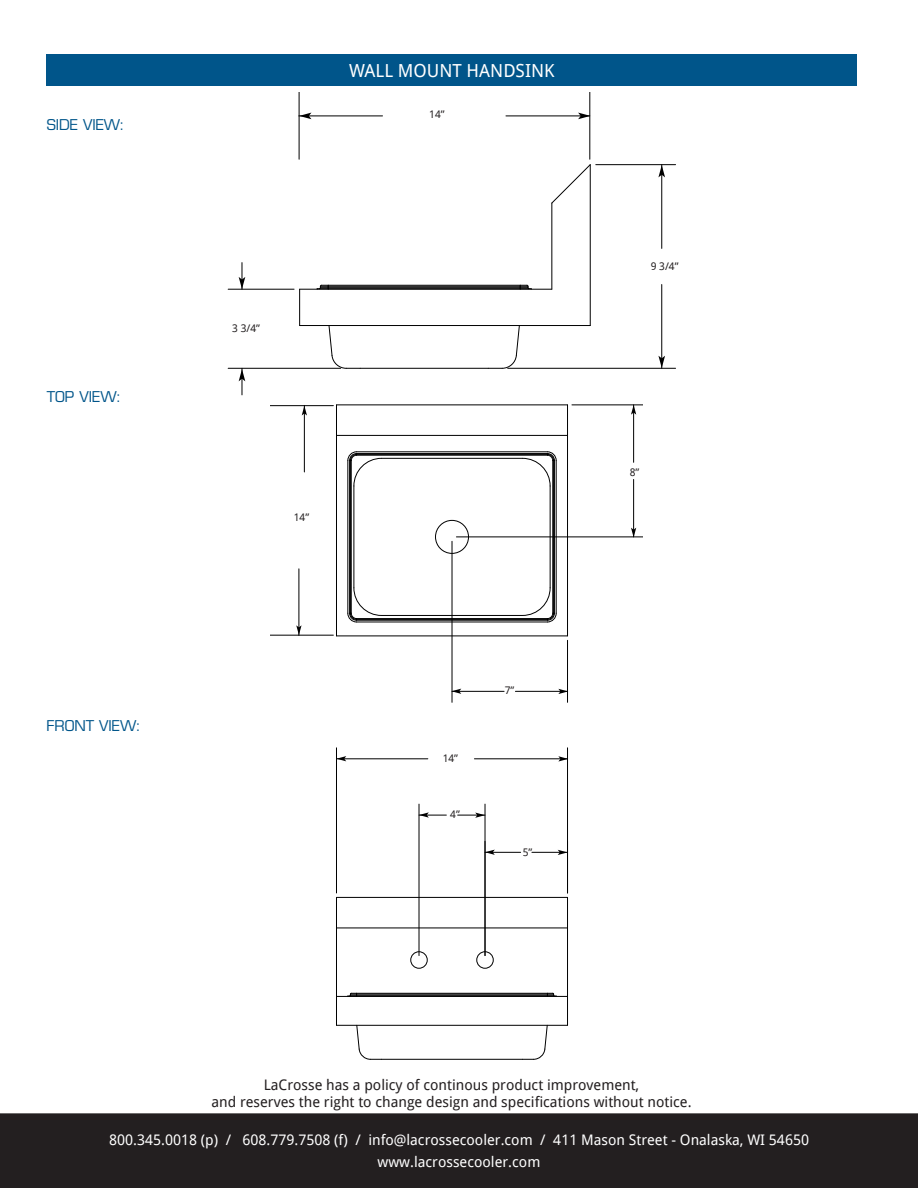
<style>
.page{position:relative;width:918px;height:1188px;background:#fff}
.page>*{position:absolute;margin:0;border:0;box-sizing:border-box;transform-origin:0 0}
.t1{font:18px "Droid Sans";color:#fff}
.t2{font:14.55px "Droid Sans";color:#231f20}
.t3{font:14.55px "Droid Sans";color:#fff}
.t4{font:14.55px "Eurostile";color:#00558a}
.t5{font:10.5px "Droid Sans";color:#231f20}
</style>
<div class="page">
<div style="left:0;top:1114px;width:918px;height:74px;background:#231f20"></div>
<div style="left:0;top:1113px;width:918px;height:75px;border:1px solid #231f20"></div>
<div style="left:46px;top:54px;width:811px;height:31px;background:#00558a"></div>
<hr style="left:508px;top:368px;width:168px;height:1px;background:#000">
<hr style="left:596px;top:164px;width:80px;height:1px;background:#000">
<hr style="left:589px;top:93px;width:1px;height:66px;background:#000">
<hr style="left:299px;top:93px;width:1px;height:66px;background:#000">
<hr style="left:661px;top:285px;width:1px;height:83px;background:#000">
<hr style="left:661px;top:165px;width:1px;height:83px;background:#000">
<hr style="left:299px;top:116px;width:84px;height:1px;background:#000">
<hr style="left:506px;top:116px;width:84px;height:1px;background:#000">
<hr style="left:228px;top:289px;width:66px;height:1px;background:#000">
<hr style="left:228px;top:368px;width:113px;height:1px;background:#000">
<hr style="left:328px;top:288px;width:192px;height:1px;background:#000">
<hr style="left:328px;top:287px;width:192px;height:1px;background:#000">
<svg style="left:520px;top:285px;width:12px;height:4px"></svg>
<hr style="left:328px;top:285px;width:192px;height:1px;background:#000">
<hr style="left:328px;top:286px;width:192px;height:1px;background:#000">
<svg style="left:317px;top:285px;width:11px;height:4px"></svg>
<svg style="left:488px;top:326px;width:32px;height:43px"></svg>
<hr style="left:360px;top:368px;width:128px;height:1px;background:#000">
<svg style="left:328px;top:326px;width:32px;height:43px"></svg>
<hr style="left:552px;top:203px;width:1px;height:86px;background:#000">
<svg style="left:551px;top:164px;width:40px;height:40px"></svg>
<hr style="left:300px;top:325px;width:290px;height:1px;background:#000">
<hr style="left:299px;top:289px;width:1px;height:37px;background:#000">
<hr style="left:300px;top:289px;width:252px;height:1px;background:#000">
<hr style="left:590px;top:165px;width:1px;height:161px;background:#000">
<svg style="left:658px;top:165px;width:7px;height:12px"></svg>
<svg style="left:299px;top:113px;width:12px;height:6px"></svg>
<svg style="left:578px;top:113px;width:12px;height:6px"></svg>
<svg style="left:658px;top:356px;width:7px;height:12px"></svg>
<svg style="left:239px;top:368px;width:6px;height:27px"></svg>
<svg style="left:239px;top:263px;width:6px;height:26px"></svg>
<hr style="left:532px;top:852px;width:36px;height:1px;background:#000">
<hr style="left:485px;top:852px;width:36px;height:1px;background:#000">
<hr style="left:485px;top:804px;width:1px;height:152px;background:#000">
<hr style="left:419px;top:804px;width:1px;height:152px;background:#000">
<hr style="left:567px;top:748px;width:1px;height:145px;background:#000">
<hr style="left:336px;top:748px;width:1px;height:145px;background:#000">
<hr style="left:474px;top:759px;width:94px;height:1px;background:#000">
<hr style="left:336px;top:759px;width:92px;height:1px;background:#000">
<hr style="left:572px;top:405px;width:70px;height:1px;background:#000">
<hr style="left:456px;top:537px;width:186px;height:1px;background:#000">
<hr style="left:633px;top:405px;width:1px;height:57px;background:#000">
<hr style="left:633px;top:479px;width:1px;height:58px;background:#000">
<hr style="left:567px;top:640px;width:1px;height:62px;background:#000">
<hr style="left:452px;top:541px;width:1px;height:161px;background:#000">
<hr style="left:515px;top:691px;width:53px;height:1px;background:#000">
<hr style="left:452px;top:691px;width:52px;height:1px;background:#000">
<hr style="left:270px;top:405px;width:63px;height:1px;background:#000">
<hr style="left:304px;top:405px;width:1px;height:67px;background:#000">
<hr style="left:270px;top:635px;width:63px;height:1px;background:#000">
<hr style="left:299px;top:569px;width:1px;height:66px;background:#000">
<hr style="left:357px;top:995px;width:190px;height:1px;background:#000">
<hr style="left:357px;top:994px;width:190px;height:1px;background:#000">
<svg style="left:348px;top:993px;width:9px;height:3px"></svg>
<hr style="left:357px;top:993px;width:190px;height:1px;background:#000">
<svg style="left:547px;top:993px;width:10px;height:3px"></svg>
<svg style="left:356px;top:1026px;width:26px;height:34px"></svg>
<hr style="left:382px;top:1059px;width:140px;height:1px;background:#000">
<svg style="left:522px;top:1026px;width:26px;height:34px"></svg>
<svg style="left:567px;top:997px;width:1px;height:28px"></svg>
<hr style="left:336px;top:1025px;width:232px;height:1px;background:#000">
<svg style="left:336px;top:997px;width:1px;height:28px"></svg>
<hr style="left:336px;top:996px;width:232px;height:1px;background:#000">
<hr style="left:336px;top:928px;width:232px;height:1px;background:#000">
<div style="left:411px;top:952px;width:16px;height:16px;border:1px solid #000;border-radius:50%"></div>
<div style="left:477px;top:952px;width:16px;height:16px;border:1px solid #000;border-radius:50%"></div>
<hr style="left:567px;top:928px;width:1px;height:68px;background:#000">
<hr style="left:336px;top:928px;width:1px;height:68px;background:#000">
<hr style="left:336px;top:897px;width:232px;height:1px;background:#000">
<hr style="left:567px;top:897px;width:1px;height:31px;background:#000">
<hr style="left:336px;top:897px;width:1px;height:31px;background:#000">
<hr style="left:357px;top:455px;width:190px;height:1px;background:#000">
<hr style="left:357px;top:454px;width:190px;height:1px;background:#000">
<hr style="left:357px;top:618px;width:190px;height:1px;background:#000">
<hr style="left:351px;top:461px;width:1px;height:152px;background:#000">
<hr style="left:354px;top:486px;width:1px;height:102px;background:#000">
<hr style="left:382px;top:615px;width:140px;height:1px;background:#000">
<hr style="left:550px;top:486px;width:1px;height:102px;background:#000">
<hr style="left:382px;top:458px;width:140px;height:1px;background:#000">
<hr style="left:553px;top:461px;width:1px;height:152px;background:#000">
<hr style="left:350px;top:461px;width:1px;height:152px;background:#000">
<hr style="left:357px;top:619px;width:190px;height:1px;background:#000">
<hr style="left:357px;top:453px;width:190px;height:1px;background:#000">
<hr style="left:554px;top:461px;width:1px;height:152px;background:#000">
<hr style="left:349px;top:461px;width:1px;height:152px;background:#000">
<hr style="left:357px;top:620px;width:190px;height:1px;background:#000">
<hr style="left:357px;top:452px;width:190px;height:1px;background:#000">
<svg style="left:522px;top:451px;width:35px;height:35px"></svg>
<hr style="left:556px;top:461px;width:1px;height:152px;background:#000">
<svg style="left:522px;top:587px;width:35px;height:35px"></svg>
<hr style="left:357px;top:622px;width:190px;height:1px;background:#000">
<svg style="left:347px;top:587px;width:35px;height:35px"></svg>
<hr style="left:348px;top:461px;width:1px;height:152px;background:#000">
<svg style="left:347px;top:451px;width:35px;height:35px"></svg>
<div style="left:435px;top:520px;width:34px;height:34px;border:1px solid #000;border-radius:50%"></div>
<hr style="left:336px;top:435px;width:232px;height:1px;background:#000">
<hr style="left:336px;top:405px;width:1px;height:30px;background:#000">
<hr style="left:567px;top:405px;width:1px;height:30px;background:#000">
<hr style="left:336px;top:405px;width:232px;height:1px;background:#000">
<hr style="left:336px;top:636px;width:232px;height:1px;background:#000">
<hr style="left:336px;top:435px;width:1px;height:201px;background:#000">
<hr style="left:567px;top:435px;width:1px;height:201px;background:#000">
<svg style="left:558px;top:689px;width:9px;height:5px"></svg>
<svg style="left:452px;top:689px;width:9px;height:5px"></svg>
<svg style="left:631px;top:405px;width:5px;height:10px"></svg>
<svg style="left:631px;top:528px;width:5px;height:9px"></svg>
<svg style="left:558px;top:756px;width:9px;height:6px"></svg>
<svg style="left:337px;top:756px;width:9px;height:5px"></svg>
<svg style="left:458px;top:813px;width:27px;height:5px"></svg>
<svg style="left:419px;top:812px;width:27px;height:6px"></svg>
<svg style="left:558px;top:850px;width:9px;height:5px"></svg>
<svg style="left:485px;top:850px;width:10px;height:5px"></svg>
<svg style="left:302px;top:406px;width:5px;height:9px"></svg>
<svg style="left:296px;top:625px;width:6px;height:10px"></svg>
<p class="t4" style="left:47px;top:115px;width:79px">SIDE VIEW:</p>
<p class="t4" style="left:47px;top:388px;width:76px">TOP VIEW:</p>
<p class="t4" style="left:46px;top:717px;width:96px">FRONT VIEW:</p>
<p class="t1" style="left:349px;top:58px;width:207px">WALL MOUNT HANDSINK</p>
<p class="t5" style="left:429px;top:107px;width:17px">14”</p>
<p class="t5" style="left:232px;top:321px;width:29px">3 3/4”</p>
<p class="t5" style="left:294px;top:510px;width:17px">14”</p>
<p class="t5" style="left:443px;top:751px;width:17px">14”</p>
<p class="t5" style="left:450px;top:807px;width:11px">4”</p>
<p class="t5" style="left:505px;top:682px;width:11px">7”</p>
<p class="t5" style="left:523px;top:845px;width:11px">5”</p>
<p class="t5" style="left:651px;top:259px;width:29px">9 3/4”</p>
<p class="t5" style="left:630px;top:465px;width:11px">8”</p>
<p class="t2" style="left:264px;top:1074px;width:377px">LaCrosse has a policy of continous product improvement,</p>
<p class="t2" style="left:211px;top:1092px;width:482px">and reserves the right to change design and specifications without notice.</p>
<p class="t3" style="left:109px;top:1130px;width:701px">800.345.0018 (p) / 608.779.7508 (f) / info@lacrossecooler.com / 411 Mason Street - Onalaska, WI 54650</p>
<p class="t3" style="left:378px;top:1151px;width:164px">www.lacrossecooler.com</p>
</div>
